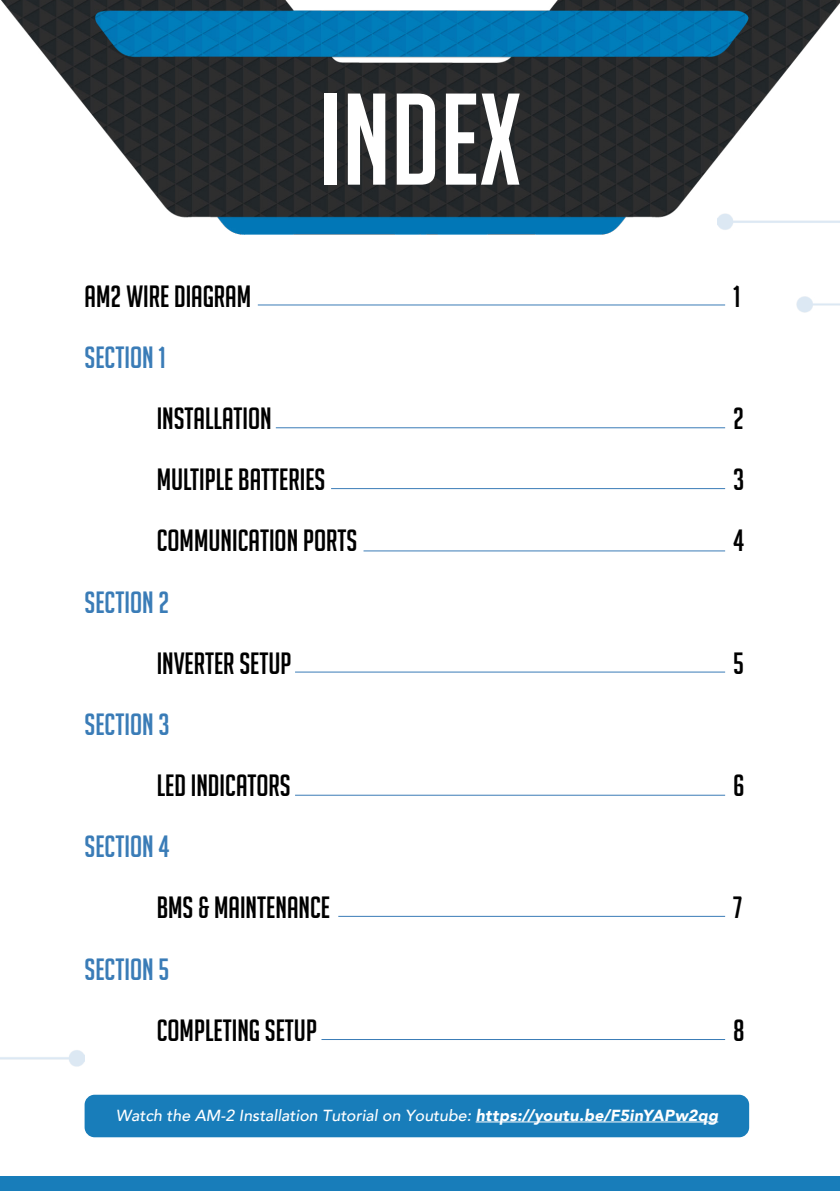
<style>
.page{position:relative;width:840px;height:1191px;background:#fff}
.page>*{position:absolute;margin:0;border:0;box-sizing:border-box;transform-origin:0 0}
.t1{font:126.8px "Big Noodle Titling";color:#fff}
.t2{font:30px "Big Noodle Titling";color:#000}
.t3{font:30px "Big Noodle Titling";color:#3a7cb7}
.t4{font:italic 500 16px "Avenir";color:#fff}
.s1{font-weight:900}
</style>
<div class="page">
<img style="left:717px;top:296px;width:122px;height:17px">
<img style="left:0;top:1050px;width:84px;height:17px">
<img style="left:1px;top:0;width:838px;height:234px">
<div style="left:0;top:1176px;width:839px;height:15px;background:#187dba"></div>
<div style="left:84px;top:1094px;width:664px;height:43px;background:#187dba;border-radius:10px"></div>
<hr style="left:475px;top:1121px;width:242px;height:1px;background:#fff">
<hr style="left:321px;top:1039px;width:403px;height:1px;background:#3a7cb7">
<hr style="left:338px;top:916px;width:386px;height:1px;background:#3a7cb7">
<hr style="left:295px;top:794px;width:429px;height:1px;background:#3a7cb7">
<hr style="left:295px;top:671px;width:429px;height:1px;background:#3a7cb7">
<hr style="left:363px;top:550px;width:361px;height:1px;background:#3a7cb7">
<hr style="left:331px;top:488px;width:393px;height:1px;background:#3a7cb7">
<hr style="left:276px;top:427px;width:448px;height:1px;background:#3a7cb7">
<hr style="left:258px;top:304px;width:466px;height:1px;background:#3a7cb7">
<h1 class="t1" style="left:318px;top:71px;width:204px">INDEX</h1>
<p class="t2" style="left:84px;top:280px;width:168px">AM2 WIRE DIAGRAM</p>
<p class="t2" style="left:732px;top:280px;width:9px">1</p>
<p class="t3" style="left:84px;top:341px;width:83px">SECTION 1</p>
<p class="t2" style="left:156px;top:402px;width:117px">INSTALLATION</p>
<p class="t2" style="left:732px;top:402px;width:13px">2</p>
<p class="t2" style="left:156px;top:463px;width:170px">MULTIPLE BATTERIES</p>
<p class="t2" style="left:732px;top:463px;width:13px">3</p>
<p class="t2" style="left:156px;top:524px;width:202px">COMMUNICATION PORTS</p>
<p class="t2" style="left:732px;top:524px;width:13px">4</p>
<p class="t3" style="left:84px;top:586px;width:86px">SECTION 2</p>
<p class="t2" style="left:156px;top:647px;width:136px">INVERTER SETUP</p>
<p class="t2" style="left:732px;top:647px;width:12px">5</p>
<p class="t3" style="left:84px;top:708px;width:87px">SECTION 3</p>
<p class="t2" style="left:156px;top:769px;width:135px">LED INDICATORS</p>
<p class="t2" style="left:733px;top:769px;width:13px">6</p>
<p class="t3" style="left:84px;top:830px;width:86px">SECTION 4</p>
<p class="t2" style="left:156px;top:891px;width:175px">BMS &amp; MAINTENANCE</p>
<p class="t2" style="left:732px;top:891px;width:11px">7</p>
<p class="t3" style="left:84px;top:952px;width:86px">SECTION 5</p>
<p class="t2" style="left:156px;top:1014px;width:162px">COMPLETING SETUP</p>
<p class="t2" style="left:732px;top:1014px;width:13px">8</p>
<p class="t4" style="left:116px;top:1105px;width:603px">Watch the AM-2 Installation Tutorial on Youtube: <span class="s1">https://youtu.be/F5inYAPw2qg</span></p>
</div>
